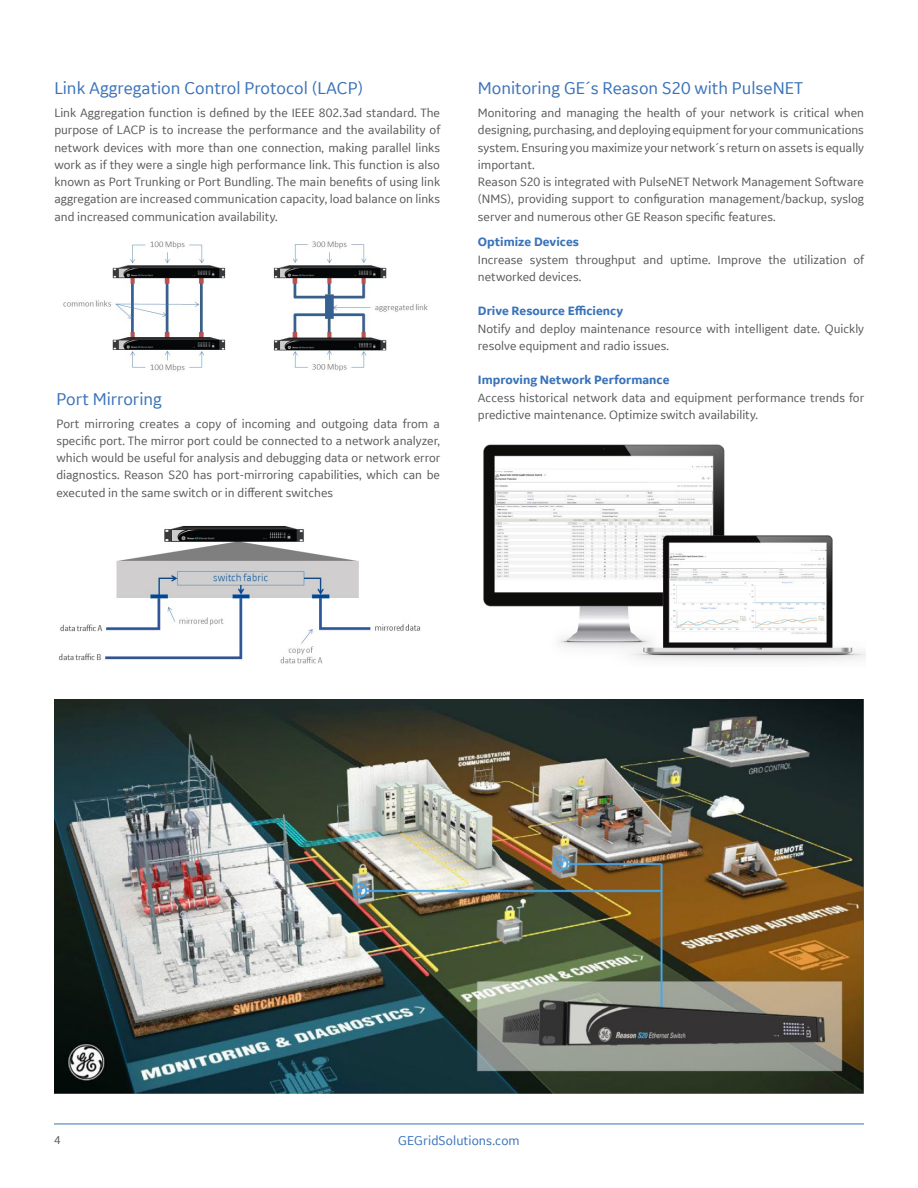
<style>
.page{position:relative;width:918px;height:1188px;background:#fff}
.page>*{position:absolute;margin:0;border:0;box-sizing:border-box;transform-origin:0 0}
.t1{font:18px "GE Inspira Sans";color:#3b73b9}
.t2{font:13.5px "GE Inspira Sans";letter-spacing:.005em;color:#3b73b9}
.t3{font:12.75px/17.2px "GE Inspira Sans";color:#58595b}
.t4{font:700 12.75px "GE Inspira Sans";color:#3a73b9}
.t5{font:12px "GE Inspira Sans";color:#58595b}
</style>
<div class="page">
<hr style="left:54px;top:1124px;width:810px;height:1px;background:#3b73b9">
<img style="left:63px;top:241px;width:365px;height:131px">
<img style="left:483px;top:444px;width:382px;height:217px">
<img style="left:59px;top:526px;width:362px;height:138px">
<img style="left:54px;top:700px;width:810px;height:393px">
<h1 class="t1" style="left:54px;top:77px;width:310px">Link Aggregation Control Protocol (LACP)</h1>
<p class="t3" style="left:54px;top:104px;width:387px;text-align:justify">Link Aggregation function is defined by the IEEE 802.3ad standard. The purpose of LACP is to increase the performance and the availability of network devices with more than one connection, making parallel links work as if they were a single high performance link. This function is also known as Port Trunking or Port Bundling. The main benefits of using link aggregation are increased communication capacity, load balance on links and increased communication availability.</p>
<h1 class="t1" style="left:56px;top:388px;width:107px">Port Mirroring</h1>
<p class="t3" style="left:56px;top:414px;width:385px;text-align:justify">Port mirroring creates a copy of incoming and outgoing data from a specific port. The mirror port could be connected to a network analyzer, which would be useful for analysis and debugging data or network error diagnostics. Reason S20 has port-mirroring capabilities, which can be executed in the same switch or in different switches</p>
<h1 class="t1" style="left:478px;top:77px;width:327px">Monitoring GE´s Reason S20 with PulseNET</h1>
<p class="t3" style="left:478px;top:104px;width:388px">Monitoring and managing the health of your network is critical when designing, purchasing, and deploying equipment for your communications system. Ensuring you maximize your network´s return on assets is equally important.<br>Reason S20 is integrated with PulseNET Network Management Software (NMS), providing support to configuration management/backup, syslog server and numerous other GE Reason specific features.</p>
<p class="t4" style="left:478px;top:234px;width:103px">Optimize Devices</p>
<p class="t3" style="left:478px;top:251px;width:388px">Increase system throughput and uptime. Improve the utilization of networked devices.</p>
<p class="t4" style="left:478px;top:303px;width:147px">Drive Resource Efficiency</p>
<p class="t3" style="left:478px;top:320px;width:388px">Notify and deploy maintenance resource with intelligent date. Quickly resolve equipment and radio issues.</p>
<p class="t4" style="left:478px;top:372px;width:193px">Improving Network Performance</p>
<p class="t3" style="left:478px;top:389px;width:388px">Access historical network data and equipment performance trends for predictive maintenance. Optimize switch availability.</p>
<p class="t5" style="left:54px;top:1133px;width:8px">4</p>
<p class="t2" style="left:398px;top:1132px;width:123px">GEGridSolutions.com</p>
</div>
